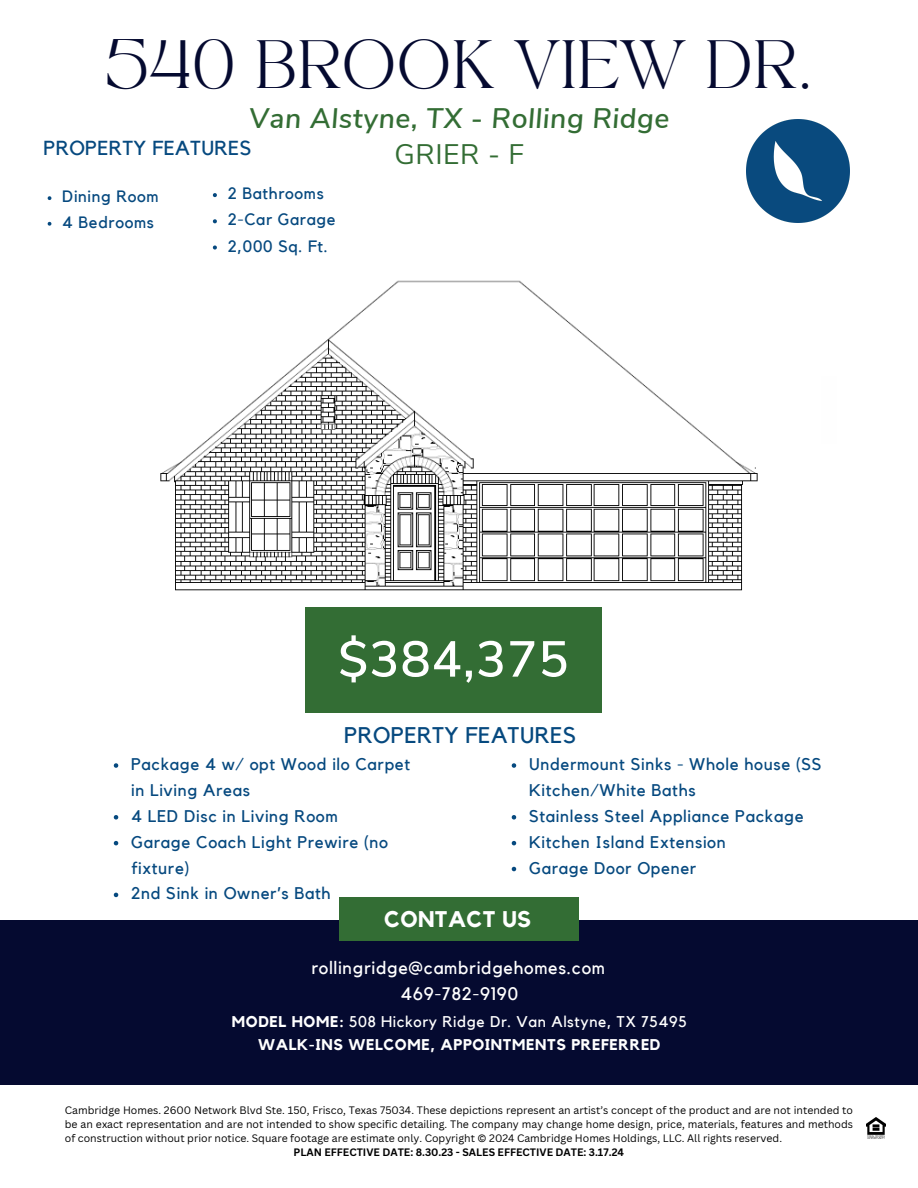
<style>
.page{position:relative;width:918px;height:1188px;background:#fff}
.page>*{position:absolute;margin:0;border:0;box-sizing:border-box;transform-origin:0 0}
.t1{font:600 50.4px "Nunito Sans";letter-spacing:.02em;color:#fff}
.t2{font:47.85px "TANAEGEAN";letter-spacing:.02em;color:#050a30}
.t3{font:italic 600 28.2px/36px "Nunito Sans";letter-spacing:.02em;color:#336d34;text-align:center}
.t4{font:22.5px "Kollektif";letter-spacing:.02em;color:#06497f}
.t5{font:700 22.5px "Kollektif";letter-spacing:.02em;color:#fff}
.t6{font:20.25px "Kollektif";letter-spacing:.02em;color:#06497f}
.t7{font:18px "Kollektif";letter-spacing:.04em;color:#fff}
.t8{font:17.85px "Kollektif";letter-spacing:.04em;color:#fff}
.t9{font:16.8px/25.8px "Kollektif";letter-spacing:.04em;color:#06497f}
.t10{font:16.5px "Kollektif";letter-spacing:.04em;color:#06497f}
.t11{font:15.45px "Kollektif";letter-spacing:.04em;color:#fff}
.t12{font:700 15.45px "Kollektif";letter-spacing:.04em;color:#fff}
.t13{font:10.5px/14px "Canva Sans";color:#000;text-align:justify}
.t14{font:700 10.5px "Canva Sans";color:#000}
.s1{font-weight:400;font-style:normal}
.s2{font-weight:700}
</style>
<div class="page">
<div style="left:0;top:920px;width:918px;height:164px;background:#050a30"></div>
<div style="left:340px;top:897px;width:239px;height:43px;background:#336d34"></div>
<img style="left:160px;top:247px;width:598px;height:361px">
<div style="left:305px;top:608px;width:297px;height:105px;background:#336d34"></div>
<img style="left:867px;top:1117px;width:19px;height:22px">
<img style="left:746px;top:119px;width:104px;height:104px">
<svg style="left:114px;top:763px;width:4px;height:5px"></svg>
<svg style="left:114px;top:815px;width:4px;height:5px"></svg>
<svg style="left:114px;top:841px;width:4px;height:4px"></svg>
<svg style="left:114px;top:893px;width:4px;height:4px"></svg>
<svg style="left:512px;top:763px;width:4px;height:5px"></svg>
<svg style="left:512px;top:815px;width:4px;height:5px"></svg>
<svg style="left:512px;top:841px;width:4px;height:4px"></svg>
<svg style="left:512px;top:867px;width:4px;height:4px"></svg>
<svg style="left:48px;top:196px;width:3px;height:4px"></svg>
<svg style="left:48px;top:222px;width:3px;height:4px"></svg>
<svg style="left:213px;top:193px;width:4px;height:4px"></svg>
<svg style="left:213px;top:219px;width:4px;height:4px"></svg>
<svg style="left:213px;top:246px;width:4px;height:4px"></svg>
<h6 class="t2" style="left:106px;top:37px;width:708px">540 BROOK VIEW DR.</h6>
<p class="t3" style="left:249px;top:100px;width:422px">Van Alstyne, TX - Rolling Ridge<br><span class="s1">GRIER - F</span></p>
<p class="t6" style="left:44px;top:138px;width:209px">PROPERTY FEATURES</p>
<p class="t10" style="left:62px;top:189px;width:98px">Dining Room</p>
<p class="t10" style="left:62px;top:214px;width:93px">4 Bedrooms</p>
<p class="t10" style="left:228px;top:186px;width:98px">2 Bathrooms</p>
<p class="t10" style="left:228px;top:212px;width:109px">2-Car Garage</p>
<p class="t10" style="left:228px;top:238px;width:102px">2,000 Sq. Ft.</p>
<p class="t1" style="left:338px;top:626px;width:232px">$384,375</p>
<p class="t4" style="left:344px;top:724px;width:233px">PROPERTY FEATURES</p>
<p class="t9" style="left:131px;top:752px;width:281px">Package 4 w/ opt Wood ilo Carpet in Living Areas</p>
<p class="t9" style="left:131px;top:804px;width:208px">4 LED Disc in Living Room</p>
<p class="t9" style="left:131px;top:830px;width:259px">Garage Coach Light Prewire (no fixture)</p>
<p class="t9" style="left:131px;top:881px;width:201px">2nd Sink in Owner’s Bath</p>
<p class="t9" style="left:529px;top:752px;width:294px">Undermount Sinks - Whole house (SS<br>Kitchen/White Baths</p>
<p class="t9" style="left:529px;top:804px;width:276px">Stainless Steel Appliance Package</p>
<h4 class="t9" style="left:529px;top:830px;width:198px">Kitchen Island Extension</h4>
<p class="t9" style="left:529px;top:855px;width:169px">Garage Door Opener</p>
<p class="t5" style="left:384px;top:909px;width:148px">CONTACT US</p>
<p class="t8" style="left:311px;top:960px;width:295px">rollingridge@cambridgehomes.com</p>
<p class="t11" style="left:232px;top:1014px;width:456px"><span class="s2">MODEL HOME:</span> 508 Hickory Ridge Dr. Van Alstyne, TX 75495</p>
<p class="t7" style="left:401px;top:986px;width:119px">469-782-9190</p>
<h1 class="t12" style="left:258px;top:1037px;width:404px">WALK-INS WELCOME, APPOINTMENTS PREFERRED</h1>
<h5 class="t13" style="left:65px;top:1103px;width:790px">Cambridge Homes. 2600 Network Blvd Ste. 150, Frisco, Texas 75034. These depictions represent an artist’s concept of the product and are not intended to be an exact representation and are not intended to show specific detailing. The company may change home design, price, materials, features and methods of construction without prior notice. Square footage are estimate only. Copyright © 2024 Cambridge Homes Holdings, LLC. All rights reserved.</h5>
<p class="t14" style="left:294px;top:1145px;width:332px">PLAN EFFECTIVE DATE: 8.30.23 - SALES EFFECTIVE DATE: 3.17.24</p>
</div>
